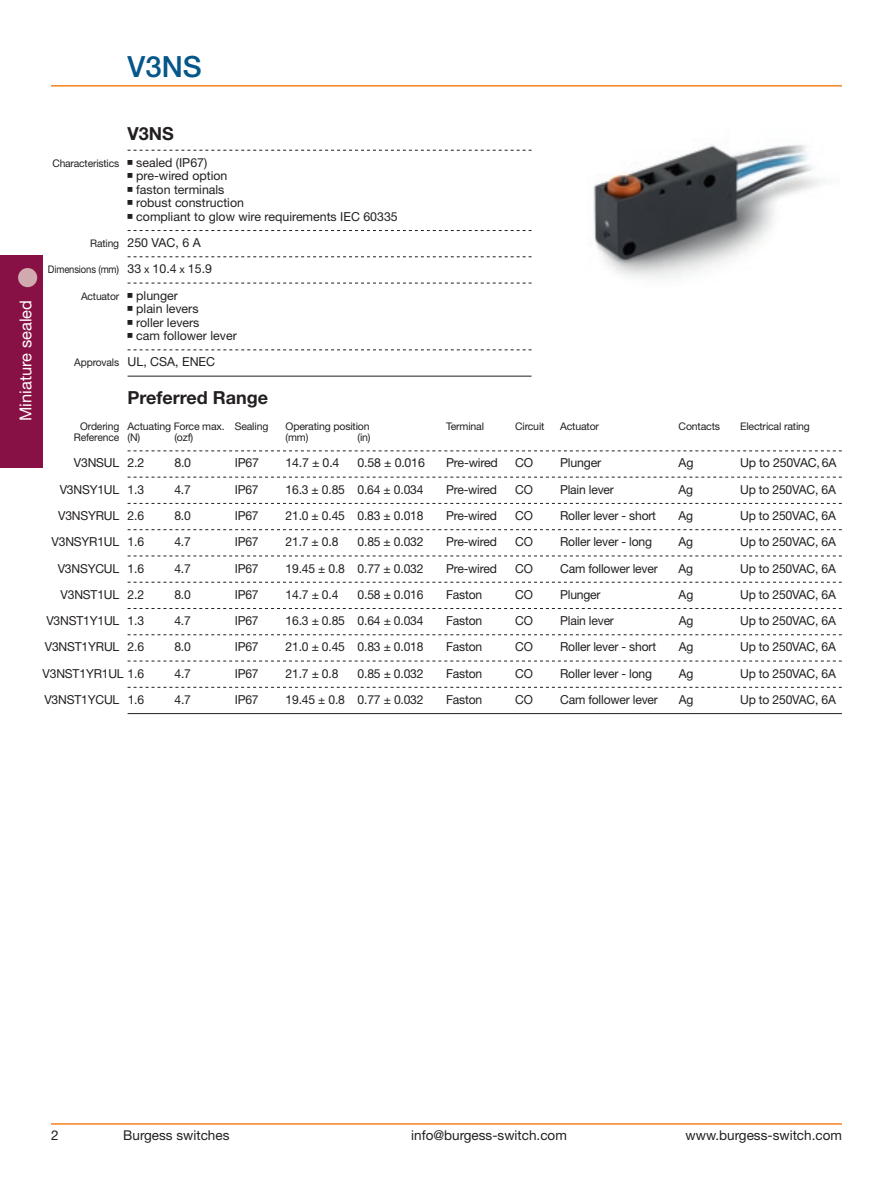
<style>
.page{position:relative;width:893px;height:1187px;background:#fff}
.page>*{position:absolute;margin:0;border:0;box-sizing:border-box;transform-origin:0 0}
.t1{font:500 29.25px "Helvetica Neue LT Std";color:#055689}
.t2{font:700 18px "Helvetica Neue LT Std";color:#231f20}
.t3{font:16.5px "Helvetica Neue LT Std";color:#fff}
.t4{font:13.5px "Helvetica Neue LT Std";color:#231f20}
.t5{font:12.3px/26.2px "Helvetica Neue LT Std";letter-spacing:-.015em;color:#231f20}
.t6{font:10.5px "Helvetica Neue LT Std";letter-spacing:-.015em;color:#231f20}
.t7{font:10.5px "Helvetica Neue LT Std";letter-spacing:-.015em;color:#231f20;scale:.9 1}
.s1{font-size:10.5px}
.s2{font-size:12.3px}
</style>
<div class="page">
<hr style="left:51px;top:85px;width:791px;height:2px;background:#f58220">
<hr style="left:51px;top:1123px;width:791px;height:1px;background:#f58220">
<svg style="left:128px;top:150px;width:403px;height:1px"></svg>
<svg style="left:128px;top:230px;width:403px;height:1px"></svg>
<svg style="left:128px;top:256px;width:403px;height:1px"></svg>
<svg style="left:128px;top:283px;width:403px;height:1px"></svg>
<svg style="left:128px;top:349px;width:403px;height:1px"></svg>
<hr style="left:128px;top:376px;width:403px;height:1px;background:#231f20">
<svg style="left:128px;top:450px;width:714px;height:1px"></svg>
<svg style="left:128px;top:476px;width:714px;height:1px"></svg>
<svg style="left:128px;top:503px;width:714px;height:1px"></svg>
<svg style="left:128px;top:529px;width:714px;height:1px"></svg>
<svg style="left:128px;top:555px;width:714px;height:1px"></svg>
<svg style="left:128px;top:582px;width:714px;height:1px"></svg>
<svg style="left:128px;top:608px;width:714px;height:1px"></svg>
<svg style="left:128px;top:634px;width:714px;height:1px"></svg>
<svg style="left:128px;top:660px;width:714px;height:1px"></svg>
<svg style="left:128px;top:687px;width:714px;height:1px"></svg>
<hr style="left:128px;top:713px;width:714px;height:1px;background:#231f20">
<img style="left:593px;top:144px;width:232px;height:135px">
<div style="left:0;top:255px;width:43px;height:213px;background:#871144"></div>
<div style="left:18px;top:268px;width:19px;height:19px;background:#d0aaae;border-radius:50%"></div>
<h1 class="t1" style="left:128px;top:49px;width:76px">V3NS</h1>
<h3 class="t3" style="left:16px;top:421px;width:123px;rotate:-90deg">Miniature sealed</h3>
<h2 class="t2" style="left:128px;top:123px;width:48px">V3NS</h2>
<p class="t6" style="left:52px;top:157px;width:82px">Characteristics ■</p>
<p class="t5" style="left:136px;top:149px;width:73px">sealed (IP67)</p>
<p class="t5" style="left:128px;top:163px;width:101px">■ pre-wired option</p>
<p class="t5" style="left:128px;top:176px;width:98px">■ faston terminals</p>
<p class="t5" style="left:128px;top:190px;width:118px">■ robust construction</p>
<p class="t5" style="left:90px;top:203px;width:309px;text-indent:37px">■ compliant to glow wire requirements IEC 60335<br><span class="s1">Rating</span> 250 VAC, 6 A</p>
<p class="t7" style="left:48px;top:263px;width:184px">Dimensions (mm) <span class="s2">33</span> x <span class="s2">10.4</span> x <span class="s2">15.9</span></p>
<p class="t6" style="left:81px;top:289px;width:53px">Actuator ■</p>
<p class="t5" style="left:136px;top:282px;width:43px">plunger</p>
<p class="t5" style="left:128px;top:295px;width:73px">■ plain levers</p>
<p class="t5" style="left:128px;top:309px;width:73px">■ roller levers</p>
<p class="t5" style="left:74px;top:322px;width:164px;text-indent:53px">■ cam follower lever<br><span class="s1">Approvals</span> UL, CSA, ENEC</p>
<h2 class="t2" style="left:128px;top:387px;width:142px">Preferred Range</h2>
<p class="t6" style="left:80px;top:419px;width:190px">Ordering Actuating Force max. Sealing</p>
<p class="t6" style="left:286px;top:419px;width:86px">Operating position</p>
<p class="t6" style="left:446px;top:419px;width:39px">Terminal</p>
<p class="t6" style="left:515px;top:419px;width:31px">Circuit</p>
<p class="t6" style="left:560px;top:419px;width:40px">Actuator</p>
<p class="t6" style="left:679px;top:419px;width:43px">Contacts</p>
<p class="t6" style="left:740px;top:419px;width:71px">Electrical rating</p>
<p class="t6" style="left:74px;top:431px;width:68px">Reference (N)</p>
<p class="t6" style="left:174px;top:431px;width:20px">(ozf)</p>
<p class="t6" style="left:286px;top:431px;width:24px">(mm)</p>
<p class="t6" style="left:358px;top:431px;width:15px">(in)</p>
<p class="t5" style="left:74px;top:449px;width:68px">V3NSUL 2 .2</p>
<p class="t5" style="left:174px;top:449px;width:18px">8.0</p>
<p class="t5" style="left:235px;top:449px;width:26px">IP67</p>
<p class="t5" style="left:286px;top:449px;width:55px">14.7 ± 0.4</p>
<p class="t5" style="left:358px;top:449px;width:69px">0.58 ± 0.016</p>
<p class="t5" style="left:446px;top:449px;width:53px">Pre-wired</p>
<p class="t5" style="left:515px;top:449px;width:20px">CO</p>
<p class="t5" style="left:560px;top:449px;width:43px">Plunger</p>
<p class="t5" style="left:679px;top:449px;width:16px">Ag</p>
<p class="t5" style="left:740px;top:449px;width:98px">Up to 250VAC, 6A</p>
<p class="t5" style="left:60px;top:476px;width:86px">V3NSY1UL 1.3</p>
<p class="t5" style="left:174px;top:476px;width:18px">4.7</p>
<p class="t5" style="left:235px;top:476px;width:25px">IP67</p>
<p class="t5" style="left:286px;top:476px;width:139px">16.3 ± 0.85 0.64 ± 0.034</p>
<p class="t5" style="left:446px;top:476px;width:52px">Pre-wired</p>
<p class="t5" style="left:515px;top:476px;width:19px">CO</p>
<p class="t5" style="left:560px;top:476px;width:55px">Plain lever</p>
<p class="t5" style="left:679px;top:476px;width:16px">Ag</p>
<p class="t5" style="left:740px;top:476px;width:97px">Up to 250VAC, 6A</p>
<p class="t5" style="left:58px;top:502px;width:87px">V3NSYRUL 2 .6</p>
<p class="t5" style="left:174px;top:502px;width:18px">8.0</p>
<p class="t5" style="left:235px;top:502px;width:42px">IP67 2</p>
<p class="t5" style="left:292px;top:502px;width:133px">1.0 ± 0.45 0.83 ± 0.018</p>
<p class="t5" style="left:446px;top:502px;width:52px">Pre-wired</p>
<p class="t5" style="left:515px;top:502px;width:19px">CO</p>
<p class="t5" style="left:560px;top:502px;width:98px">Roller lever - short</p>
<p class="t5" style="left:679px;top:502px;width:16px">Ag</p>
<p class="t5" style="left:740px;top:502px;width:97px">Up to 250VAC, 6A</p>
<p class="t5" style="left:52px;top:528px;width:94px">V3NSYR1UL 1.6</p>
<p class="t5" style="left:174px;top:528px;width:18px">4.7</p>
<p class="t5" style="left:235px;top:528px;width:42px">IP67 2</p>
<p class="t5" style="left:292px;top:528px;width:48px">1.7 ± 0.8</p>
<p class="t5" style="left:358px;top:528px;width:64px">0.85 ± 0.032</p>
<p class="t5" style="left:446px;top:528px;width:52px">Pre-wired</p>
<p class="t5" style="left:515px;top:528px;width:19px">CO</p>
<p class="t5" style="left:560px;top:528px;width:93px">Roller lever - long</p>
<p class="t5" style="left:679px;top:528px;width:16px">Ag</p>
<p class="t5" style="left:740px;top:528px;width:97px">Up to 250VAC, 6A</p>
<p class="t5" style="left:58px;top:555px;width:88px">V3NSYCUL 1.6</p>
<p class="t5" style="left:174px;top:555px;width:18px">4.7</p>
<p class="t5" style="left:235px;top:555px;width:25px">IP67</p>
<p class="t5" style="left:286px;top:555px;width:136px">19.45 ± 0.8 0.77 ± 0.032</p>
<p class="t5" style="left:446px;top:555px;width:52px">Pre-wired</p>
<p class="t5" style="left:515px;top:555px;width:19px">CO</p>
<p class="t5" style="left:560px;top:555px;width:99px">Cam follower lever</p>
<p class="t5" style="left:679px;top:555px;width:16px">Ag</p>
<p class="t5" style="left:740px;top:555px;width:97px">Up to 250VAC, 6A</p>
<p class="t5" style="left:61px;top:581px;width:81px">V3NST1UL 2 .2</p>
<p class="t5" style="left:174px;top:581px;width:18px">8.0</p>
<p class="t5" style="left:235px;top:581px;width:25px">IP67</p>
<p class="t5" style="left:286px;top:581px;width:54px">14.7 ± 0.4</p>
<p class="t5" style="left:358px;top:581px;width:67px">0.58 ± 0.016</p>
<p class="t5" style="left:446px;top:581px;width:38px">Faston</p>
<p class="t5" style="left:515px;top:581px;width:19px">CO</p>
<p class="t5" style="left:560px;top:581px;width:42px">Plunger</p>
<p class="t5" style="left:679px;top:581px;width:16px">Ag</p>
<p class="t5" style="left:740px;top:581px;width:97px">Up to 250VAC, 6A</p>
<p class="t5" style="left:46px;top:607px;width:99px">V3NST1Y1UL 1.3</p>
<p class="t5" style="left:174px;top:607px;width:18px">4.7</p>
<p class="t5" style="left:235px;top:607px;width:25px">IP67</p>
<p class="t5" style="left:286px;top:607px;width:139px">16.3 ± 0.85 0.64 ± 0.034</p>
<p class="t5" style="left:446px;top:607px;width:38px">Faston</p>
<p class="t5" style="left:515px;top:607px;width:19px">CO</p>
<p class="t5" style="left:560px;top:607px;width:55px">Plain lever</p>
<p class="t5" style="left:679px;top:607px;width:16px">Ag</p>
<p class="t5" style="left:740px;top:607px;width:97px">Up to 250VAC, 6A</p>
<p class="t5" style="left:45px;top:633px;width:101px">V3NST1YRUL 2 .6</p>
<p class="t5" style="left:174px;top:633px;width:18px">8.0</p>
<p class="t5" style="left:235px;top:633px;width:42px">IP67 2</p>
<p class="t5" style="left:292px;top:633px;width:133px">1.0 ± 0.45 0.83 ± 0.018</p>
<p class="t5" style="left:446px;top:633px;width:38px">Faston</p>
<p class="t5" style="left:515px;top:633px;width:19px">CO</p>
<p class="t5" style="left:560px;top:633px;width:98px">Roller lever - short</p>
<p class="t5" style="left:679px;top:633px;width:16px">Ag</p>
<p class="t5" style="left:740px;top:633px;width:97px">Up to 250VAC, 6A</p>
<p class="t5" style="left:43px;top:660px;width:103px">V3NST1YR1UL 1.6</p>
<p class="t5" style="left:174px;top:660px;width:18px">4.7</p>
<p class="t5" style="left:235px;top:660px;width:42px">IP67 2</p>
<p class="t5" style="left:292px;top:660px;width:48px">1.7 ± 0.8</p>
<p class="t5" style="left:358px;top:660px;width:64px">0.85 ± 0.032</p>
<p class="t5" style="left:446px;top:660px;width:38px">Faston</p>
<p class="t5" style="left:515px;top:660px;width:19px">CO</p>
<p class="t5" style="left:560px;top:660px;width:93px">Roller lever - long</p>
<p class="t5" style="left:679px;top:660px;width:16px">Ag</p>
<p class="t5" style="left:740px;top:660px;width:97px">Up to 250VAC, 6A</p>
<p class="t5" style="left:44px;top:686px;width:101px">V3NST1YCUL 1.6</p>
<p class="t5" style="left:174px;top:686px;width:18px">4.7</p>
<p class="t5" style="left:235px;top:686px;width:25px">IP67</p>
<p class="t5" style="left:286px;top:686px;width:136px">19.45 ± 0.8 0.77 ± 0.032</p>
<p class="t5" style="left:446px;top:686px;width:38px">Faston</p>
<p class="t5" style="left:515px;top:686px;width:19px">CO</p>
<p class="t5" style="left:560px;top:686px;width:99px">Cam follower lever</p>
<p class="t5" style="left:679px;top:686px;width:16px">Ag</p>
<p class="t5" style="left:740px;top:686px;width:97px">Up to 250VAC, 6A</p>
<p class="t4" style="left:123px;top:1127px;width:108px">Burgess switches</p>
<p class="t4" style="left:411px;top:1127px;width:157px">info@burgess-switch.com</p>
<p class="t4" style="left:686px;top:1127px;width:158px">www.burgess-switch.com</p>
</div>
